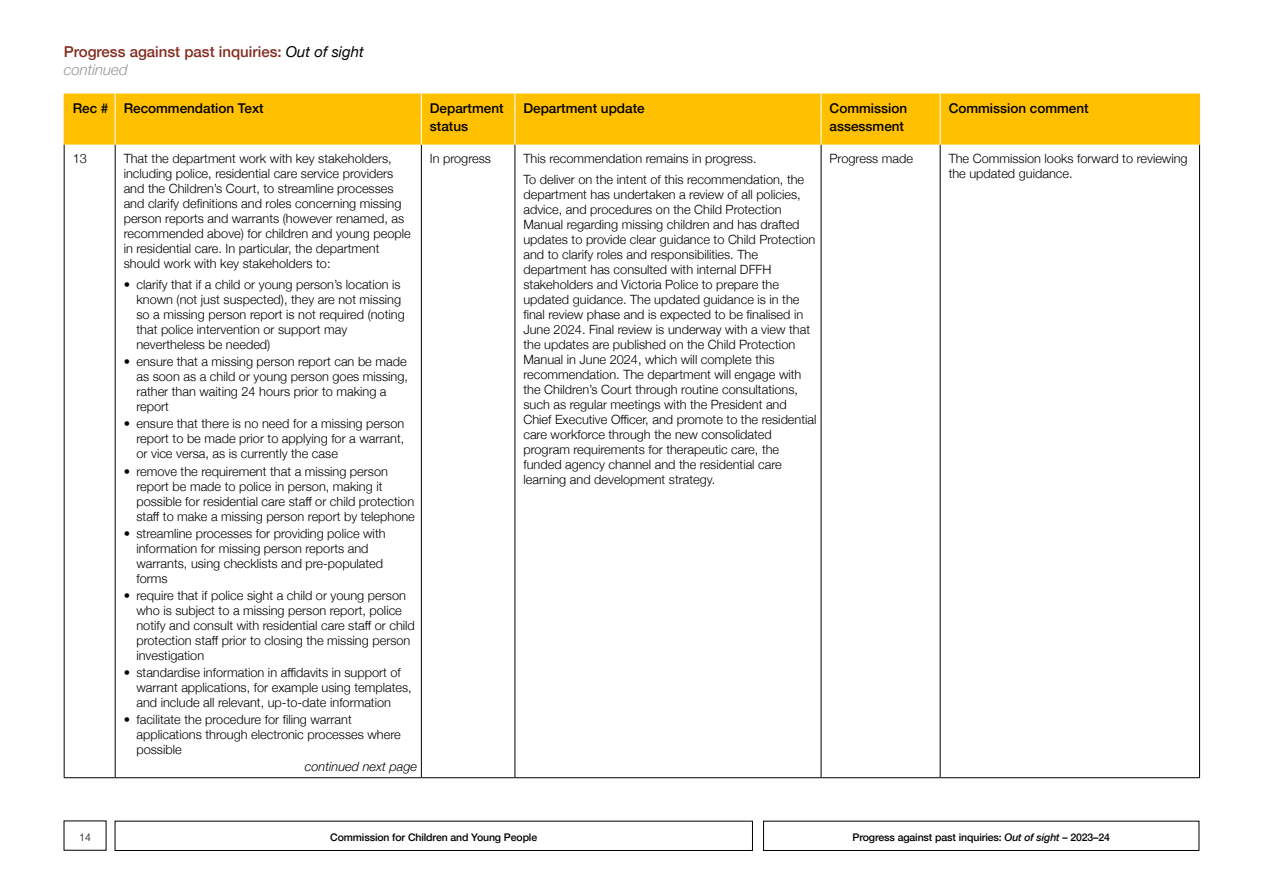
<style>
.page{position:relative;width:1263px;height:893px;background:#fff}
.page>*{position:absolute;margin:0;border:0;box-sizing:border-box;transform-origin:0 0}
.t1{font:500 15px/18px "Helvetica Neue";color:#852b20}
.t2{font:500 13.5px/18px "Helvetica Neue";color:#000}
.t3{font:300 12.75px/15px "Helvetica Neue";color:#000}
.t4{font:italic 300 12.75px "Helvetica Neue";color:#000}
.t5{font:500 10.5px "Helvetica Neue";letter-spacing:-.01em;color:#000}
.t6{font:300 10.5px "Helvetica Neue";color:#000}
.s1{font-weight:400;font-style:italic;color:#000}
.s2{font-weight:300;font-style:italic;color:#939598}
.s3{font-style:italic}
</style>
<div class="page">
<div style="left:763px;top:821px;width:436px;height:30px;border:1px solid #000"></div>
<div style="left:115px;top:821px;width:638px;height:30px;border:1px solid #000"></div>
<div style="left:65px;top:94px;width:1134px;height:51px;background:#ffc000"></div>
<hr style="left:64px;top:145px;width:1px;height:632px;background:#000">
<hr style="left:115px;top:145px;width:1px;height:632px;background:#000">
<hr style="left:421px;top:145px;width:1px;height:632px;background:#000">
<hr style="left:514px;top:145px;width:1px;height:632px;background:#000">
<hr style="left:821px;top:145px;width:1px;height:632px;background:#000">
<hr style="left:940px;top:145px;width:1px;height:632px;background:#000">
<hr style="left:1199px;top:145px;width:1px;height:632px;background:#000">
<hr style="left:64px;top:777px;width:51px;height:1px;background:#000">
<hr style="left:115px;top:777px;width:306px;height:1px;background:#000">
<hr style="left:421px;top:777px;width:94px;height:1px;background:#000">
<hr style="left:515px;top:777px;width:306px;height:1px;background:#000">
<hr style="left:821px;top:777px;width:119px;height:1px;background:#000">
<hr style="left:940px;top:777px;width:260px;height:1px;background:#000">
<hr style="left:64px;top:94px;width:1px;height:51px;background:#fdb913">
<hr style="left:1199px;top:94px;width:1px;height:51px;background:#fdb913">
<hr style="left:115px;top:94px;width:1px;height:51px;background:#fff">
<hr style="left:421px;top:94px;width:1px;height:51px;background:#fff">
<hr style="left:514px;top:94px;width:1px;height:51px;background:#fff">
<hr style="left:820px;top:94px;width:2px;height:51px;background:#fff">
<hr style="left:940px;top:94px;width:1px;height:51px;background:#fff">
<p class="t1" style="left:64px;top:42px;width:302px">Progress against past inquiries: <span class="s1">Out of sight </span><span class="s2">continued</span></p>
<p class="t2" style="left:73px;top:98px;width:193px">Rec # Recommendation Text</p>
<p class="t2" style="left:430px;top:98px;width:75px">Department status</p>
<p class="t2" style="left:523px;top:98px;width:123px">Department update</p>
<p class="t2" style="left:830px;top:98px;width:79px">Commission assessment</p>
<p class="t2" style="left:949px;top:98px;width:142px">Commission comment</p>
<p class="t3" style="left:73px;top:150px;width:16px">13</p>
<p class="t3" style="left:124px;top:150px;width:288px">That the department work with key stakeholders, including police, residential care service providers and the Children’s Court, to streamline processes and clarify definitions and roles concerning missing person reports and warrants (however renamed, as recommended above) for children and young people in residential care. In particular, the department should work with key stakeholders to:</p>
<p class="t3" style="left:136px;top:276px;width:270px;text-indent:-13px">• clarify that if a child or young person’s location is known (not just suspected), they are not missing so a missing person report is not required (noting that police intervention or support may nevertheless be needed)</p>
<p class="t3" style="left:136px;top:353px;width:273px;text-indent:-13px">• ensure that a missing person report can be made as soon as a child or young person goes missing, rather than waiting 24 hours prior to making a report</p>
<p class="t3" style="left:136px;top:415px;width:269px;text-align:justify;text-indent:-13px">• ensure that there is no need for a missing person report to be made prior to applying for a warrant, or vice versa, as is currently the case</p>
<p class="t3" style="left:136px;top:463px;width:280px;text-indent:-13px">• remove the requirement that a missing person report be made to police in person, making it possible for residential care staff or child protection staff to make a missing person report by telephone</p>
<p class="t3" style="left:136px;top:525px;width:251px;text-indent:-13px">• streamline processes for providing police with information for missing person reports and warrants, using checklists and pre-populated forms</p>
<p class="t3" style="left:136px;top:587px;width:280px;text-indent:-13px">• require that if police sight a child or young person who is subject to a missing person report, police notify and consult with residential care staff or child protection staff prior to closing the missing person investigation</p>
<p class="t3" style="left:136px;top:664px;width:277px;text-indent:-13px">• standardise information in affidavits in support of warrant applications, for example using templates, and include all relevant, up-to-date information</p>
<p class="t3" style="left:136px;top:711px;width:266px;text-indent:-13px">• facilitate the procedure for filing warrant applications through electronic processes where possible</p>
<p class="t4" style="left:305px;top:756px;width:114px">continued next page</p>
<p class="t3" style="left:829px;top:150px;width:85px">Progress made</p>
<p class="t3" style="left:949px;top:150px;width:241px">The Commission looks forward to reviewing the updated guidance.</p>
<p class="t3" style="left:430px;top:150px;width:63px">In progress</p>
<p class="t3" style="left:523px;top:147px;width:282px;line-height:21.5px">This recommendation remains in progress.<br>To deliver on the intent of this recommendation, the</p>
<p class="t3" style="left:523px;top:186px;width:295px">department has undertaken a review of all policies, advice, and procedures on the Child Protection Manual regarding missing children and has drafted updates to provide clear guidance to Child Protection and to clarify roles and responsibilities. The department has consulted with internal DFFH stakeholders and Victoria Police to prepare the updated guidance. The updated guidance is in the final review phase and is expected to be finalised in June 2024. Final review is underway with a view that the updates are published on the Child Protection Manual in June 2024, which will complete this recommendation. The department will engage with the Children’s Court through routine consultations, such as regular meetings with the President and Chief Executive Officer, and promote to the residential care workforce through the new consolidated program requirements for therapeutic care, the funded agency channel and the residential care learning and development strategy.</p>
<p class="t6" style="left:79px;top:828px;width:13px">14</p>
<p class="t5" style="left:330px;top:829px;width:208px">Commission for Children and Young People</p>
<p class="t5" style="left:852px;top:829px;width:259px">Progress against past inquiries: <span class="s3">Out of sight</span> – 2023–24</p>
</div>
